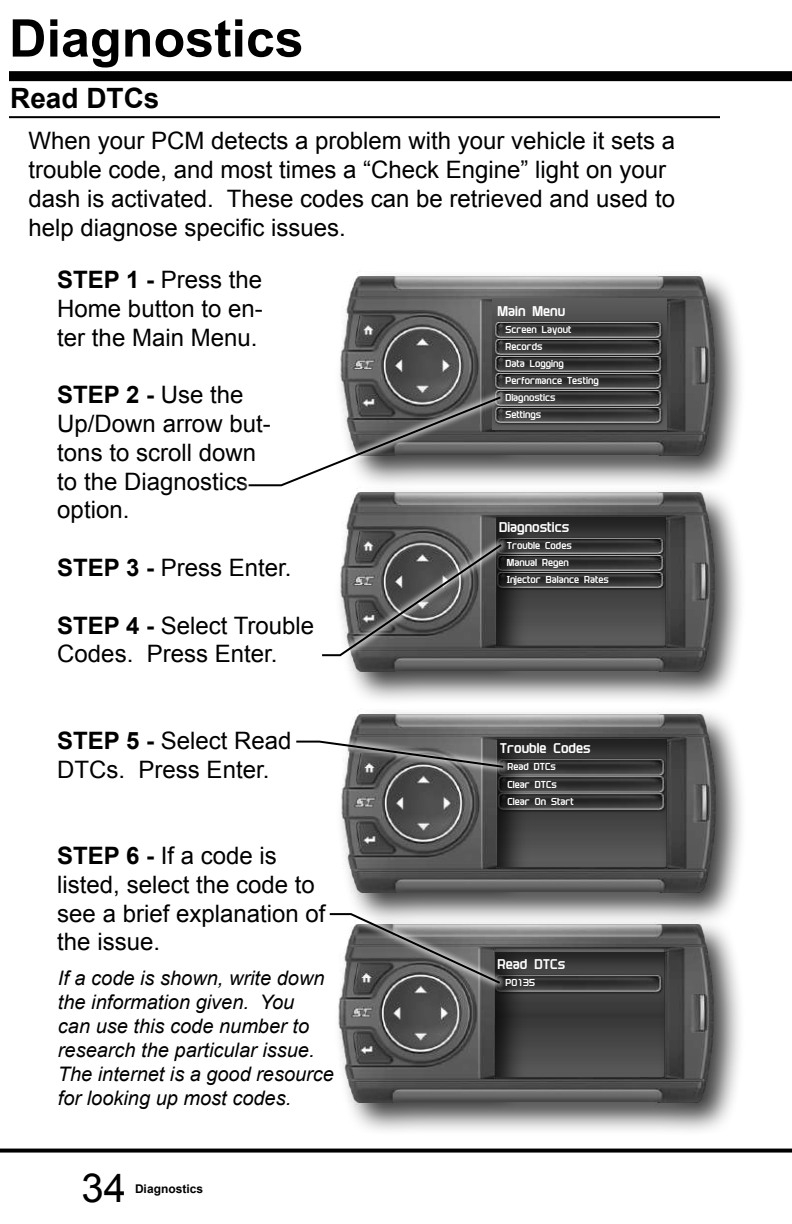
<style>
.page{position:relative;width:792px;height:1224px;background:#fff}
.page>*{position:absolute;margin:0;border:0;box-sizing:border-box;transform-origin:0 0}
.t1{font:700 52px "Arial";color:#000}
.t2{font:40px "Arial";color:#000}
.t3{font:700 28px "Arial";color:#000}
.t4{font:24px/28.8px "Arial";color:#000}
.t5{font:italic 20px/24px "Arial";color:#000}
.t6{font:700 14px "Plavsky Condensed PTQ";color:#fff}
.t7{font:700 12px "Arial";color:#000}
.t8{font:700 10px/17.2px "Plavsky Condensed PTQ";color:#fff}
.s1{font-weight:700}
</style>
<div class="page">
<svg style="left:0;top:1149px;width:792px;height:4px;fill:#000"></svg>
<hr style="left:9px;top:116px;width:711px;height:2px;background:#000">
<div style="left:335px;top:486px;width:412px;height:219px;background:#000;opacity:.75"></div>
<img style="left:336px;top:489px;width:395px;height:203px">
<div style="left:335px;top:270px;width:412px;height:219px;background:#000;opacity:.75"></div>
<img style="left:336px;top:270px;width:395px;height:211px">
<img style="left:492px;top:299px;width:175px;height:131px">
<img style="left:494px;top:320px;width:170px;height:17px">
<img style="left:494px;top:337px;width:170px;height:17px">
<img style="left:494px;top:354px;width:170px;height:17px">
<img style="left:494px;top:371px;width:170px;height:18px">
<img style="left:508px;top:389px;width:156px;height:17px">
<img style="left:508px;top:406px;width:156px;height:20px">
<div style="left:241px;top:389px;width:267px;height:106px;background:#fff;opacity:.75"></div>
<svg style="left:247px;top:395px;width:256px;height:92px"></svg>
<div style="left:314px;top:536px;width:195px;height:129px;background:#fff;opacity:.75"></div>
<svg style="left:320px;top:542px;width:184px;height:115px"></svg>
<div style="left:335px;top:707px;width:413px;height:220px;background:#000;opacity:.75"></div>
<img style="left:336px;top:692px;width:395px;height:225px">
<div style="left:288px;top:732px;width:223px;height:43px;background:#fff;opacity:.75"></div>
<svg style="left:294px;top:740px;width:212px;height:29px"></svg>
<div style="left:333px;top:917px;width:413px;height:220px;background:#000;opacity:.75"></div>
<img style="left:334px;top:902px;width:395px;height:226px">
<div style="left:322px;top:905px;width:186px;height:86px;background:#fff;opacity:.75"></div>
<svg style="left:328px;top:912px;width:174px;height:73px"></svg>
<div style="left:9px;top:71px;width:783px;height:10px;background:#000"></div>
<h1 class="t1" style="left:9px;top:4px;width:296px">Diagnostics</h1>
<p class="t3" style="left:10px;top:79px;width:151px">Read DTCs</p>
<p class="t4" style="left:28px;top:127px;width:648px">When your PCM detects a problem with your vehicle it sets a trouble code, and most times a “Check Engine” light on your dash is activated. These codes can be retrieved and used to help diagnose specific issues.</p>
<p class="t4" style="left:57px;top:265px;width:207px;text-align:justify"><span class="s1">STEP 1 -</span> Press the Home button to en&shy;ter the Main Menu.</p>
<p class="t4" style="left:57px;top:381px;width:215px"><span class="s1">STEP 2 -</span> Use the<br>Up/Down arrow but&shy;tons to scroll down to the Diagnostics option.</p>
<p class="t4" style="left:57px;top:553px;width:236px"><span class="s1">STEP 3 -</span> Press Enter.</p>
<p class="t4" style="left:57px;top:611px;width:258px"><span class="s1">STEP 4 -</span> Select Trouble<br>Codes. Press Enter.</p>
<p class="t4" style="left:57px;top:726px;width:236px"><span class="s1">STEP 5 -</span> Select Read<br>DTCs. Press Enter.</p>
<p class="t4" style="left:57px;top:841px;width:270px"><span class="s1">STEP 6 -</span> If a code is listed, select the code to see a brief explanation of the issue.</p>
<p class="t5" style="left:58px;top:966px;width:278px">If a code is shown, write down the information given. You<br>can use this code number to research the particular issue.<br>The internet is a good resource for looking up most codes.</p>
<h2 class="t2" style="left:82px;top:1162px;width:46px">34</h2>
<p class="t7" style="left:135px;top:1180px;width:70px">Diagnostics</p>
<p class="t6" style="left:498px;top:302px;width:69px">Main Menu</p>
<p class="t8" style="left:505px;top:320px;width:95px">Screen Layout<br>Records<br>Data Logging<br>Performance Testing<br>Diagnostics<br>Settings</p>
<p class="t6" style="left:499px;top:518px;width:72px">Diagnostics</p>
<p class="t8" style="left:507px;top:536px;width:103px">Trouble Codes<br>Manual Regen<br>Injector Balance Rates</p>
<p class="t6" style="left:500px;top:739px;width:92px">Trouble Codes</p>
<p class="t8" style="left:508px;top:758px;width:68px">Read DTCs<br>Clear DTCs<br>Clear On Start</p>
<p class="t6" style="left:498px;top:955px;width:69px">Read DTCs</p>
<p class="t8" style="left:505px;top:974px;width:31px">P0135</p>
</div>
